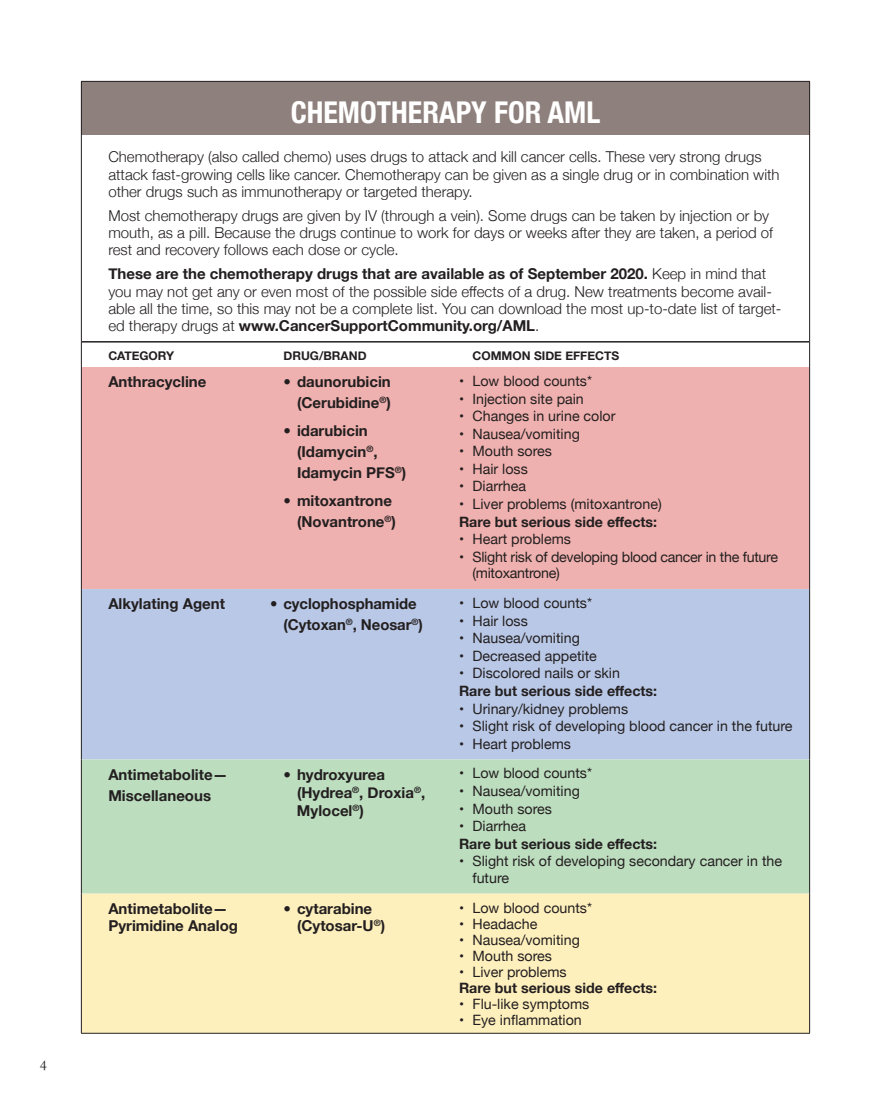
<style>
.page{position:relative;width:891px;height:1107px;background:#fff}
.page>*{position:absolute;margin:0;border:0;box-sizing:border-box;transform-origin:0 0}
.t1{font:700 condensed 30px "Helvetica Neue";color:#fff}
.t2{font:300 15px/17.2px "Helvetica Neue";color:#231f20}
.t3{font:700 15px/21px "Helvetica Neue";color:#231f20}
.t4{font:15px "Garamond";color:#231f20}
.t5{font:14.25px/16.5px "Helvetica Neue";color:#231f20}
.t6{font:700 14.25px "Helvetica Neue";color:#231f20}
.t7{font:14.25px/16.5px "Helvetica Neue";letter-spacing:-.02em;color:#231f20}
.t8{font:700 12px "Helvetica Neue";color:#231f20}
.s1{font-weight:700}
</style>
<div class="page">
<div style="left:81px;top:81px;width:729px;height:54px;background:#8e807c"></div>
<div style="left:82px;top:367px;width:727px;height:222px;background:#efb1af"></div>
<div style="left:82px;top:589px;width:727px;height:170px;background:#b9c8e6"></div>
<div style="left:82px;top:759px;width:727px;height:135px;background:#bdddbf"></div>
<div style="left:82px;top:894px;width:727px;height:139px;background:#fef0bd"></div>
<hr style="left:82px;top:341px;width:188px;height:2px;background:#231f20">
<hr style="left:270px;top:341px;width:189px;height:2px;background:#231f20">
<hr style="left:459px;top:341px;width:350px;height:2px;background:#231f20">
<hr style="left:81px;top:81px;width:189px;height:1px;background:#231f20">
<hr style="left:81px;top:82px;width:1px;height:53px;background:#231f20">
<hr style="left:270px;top:81px;width:189px;height:1px;background:#231f20">
<hr style="left:459px;top:81px;width:351px;height:1px;background:#231f20">
<hr style="left:809px;top:82px;width:1px;height:53px;background:#231f20">
<hr style="left:81px;top:135px;width:1px;height:207px;background:#231f20">
<hr style="left:809px;top:135px;width:1px;height:207px;background:#231f20">
<svg style="left:81px;top:342px;width:1px;height:25px"></svg>
<svg style="left:809px;top:342px;width:1px;height:25px"></svg>
<hr style="left:81px;top:367px;width:1px;height:222px;background:#231f20">
<hr style="left:809px;top:367px;width:1px;height:222px;background:#231f20">
<hr style="left:81px;top:589px;width:1px;height:170px;background:#231f20">
<hr style="left:809px;top:589px;width:1px;height:170px;background:#231f20">
<hr style="left:81px;top:759px;width:1px;height:135px;background:#231f20">
<hr style="left:809px;top:759px;width:1px;height:135px;background:#231f20">
<hr style="left:81px;top:894px;width:1px;height:139px;background:#231f20">
<hr style="left:809px;top:894px;width:1px;height:139px;background:#231f20">
<hr style="left:81px;top:1033px;width:189px;height:1px;background:#231f20">
<hr style="left:270px;top:1033px;width:189px;height:1px;background:#231f20">
<hr style="left:459px;top:1033px;width:351px;height:1px;background:#231f20">
<svg style="left:285px;top:379px;width:5px;height:5px"></svg>
<svg style="left:285px;top:428px;width:5px;height:5px"></svg>
<svg style="left:285px;top:498px;width:5px;height:5px"></svg>
<svg style="left:271px;top:601px;width:5px;height:5px"></svg>
<svg style="left:285px;top:771px;width:5px;height:6px"></svg>
<svg style="left:285px;top:906px;width:5px;height:5px"></svg>
<p class="t4" style="left:40px;top:1056px;width:9px">4</p>
<h1 class="t1" style="left:291px;top:87px;width:311px">CHEMOTHERAPY FOR AML</h1>
<p class="t2" style="left:108px;top:147px;width:673px">Chemotherapy (also called chemo) uses drugs to attack and kill cancer cells. These very strong drugs attack fast-growing cells like cancer. Chemotherapy can be given as a single drug or in combination with other drugs such as immunotherapy or targeted therapy.</p>
<p class="t2" style="left:108px;top:206px;width:666px">Most chemotherapy drugs are given by IV (through a vein). Some drugs can be taken by injection or by mouth, as a pill. Because the drugs continue to work for days or weeks after they are taken, a period of rest and recovery follows each dose or cycle.</p>
<p class="t2" style="left:108px;top:264px;width:675px"><span class="s1">These are the chemotherapy drugs that are available as of September 2020.</span> Keep in mind that you may not get any or even most of the possible side effects of a drug. New treatments become avail&shy;able all the time, so this may not be a complete list. You can download the most up-to-date list of target&shy;ed therapy drugs at <span class="s1">www.CancerSupportCommunity.org/AML</span>.</p>
<p class="t8" style="left:108px;top:347px;width:67px">CATEGORY</p>
<p class="t8" style="left:284px;top:347px;width:85px">DRUG/BRAND</p>
<p class="t8" style="left:473px;top:347px;width:148px">COMMON SIDE EFFECTS</p>
<p class="t3" style="left:108px;top:372px;width:100px">Anthracycline</p>
<p class="t3" style="left:297px;top:372px;width:95px">daunorubicin (Cerubidine<sup>®</sup>)</p>
<p class="t3" style="left:297px;top:421px;width:111px">idarubicin (Idamycin<sup>®</sup>,<br>Idamycin PFS<sup>®</sup>)</p>
<p class="t3" style="left:297px;top:491px;width:100px">mitoxantrone (Novantrone<sup>®</sup>)</p>
<p class="t5" style="left:459px;top:373px;width:135px">• Low blood counts*</p>
<p class="t5" style="left:459px;top:391px;width:126px">• Injection site pain</p>
<p class="t5" style="left:459px;top:409px;width:158px">• Changes in urine color</p>
<p class="t5" style="left:459px;top:426px;width:122px">• Nausea/vomiting</p>
<p class="t5" style="left:459px;top:444px;width:94px">• Mouth sores</p>
<p class="t5" style="left:459px;top:461px;width:70px">• Hair loss</p>
<p class="t5" style="left:459px;top:479px;width:69px">• Diarrhea</p>
<p class="t5" style="left:459px;top:497px;width:204px">• Liver problems (mitoxantrone)</p>
<p class="t6" style="left:459px;top:510px;width:200px">Rare but serious side effects:</p>
<p class="t5" style="left:459px;top:532px;width:113px">• Heart problems</p>
<p class="t7" style="left:472px;top:549px;width:307px;text-indent:-13px">• Slight risk of developing blood cancer in the future (mitoxantrone)</p>
<p class="t3" style="left:108px;top:594px;width:118px">Alkylating Agent</p>
<p class="t3" style="left:283px;top:594px;width:141px">cyclophosphamide (Cytoxan<sup>®</sup>, Neosar<sup>®</sup>)</p>
<p class="t5" style="left:459px;top:596px;width:135px">• Low blood counts*</p>
<p class="t5" style="left:459px;top:613px;width:70px">• Hair loss</p>
<p class="t5" style="left:459px;top:631px;width:122px">• Nausea/vomiting</p>
<p class="t5" style="left:459px;top:648px;width:139px">• Decreased appetite</p>
<p class="t5" style="left:459px;top:666px;width:163px">• Discolored nails or skin</p>
<p class="t6" style="left:459px;top:680px;width:200px">Rare but serious side effects:</p>
<p class="t5" style="left:459px;top:701px;width:171px">• Urinary/kidney problems</p>
<p class="t5" style="left:459px;top:719px;width:335px">• Slight risk of developing blood cancer in the future</p>
<p class="t5" style="left:459px;top:736px;width:113px">• Heart problems</p>
<p class="t3" style="left:108px;top:764px;width:121px">Antimetabolite—<br>Miscellaneous</p>
<p class="t3" style="left:297px;top:766px;width:130px;line-height:18px">hydroxyurea (Hydrea<sup>®</sup>, Droxia<sup>®</sup>,<br>Mylocel<sup>®</sup>)</p>
<p class="t5" style="left:459px;top:766px;width:135px">• Low blood counts*</p>
<p class="t5" style="left:459px;top:784px;width:122px">• Nausea/vomiting</p>
<p class="t5" style="left:459px;top:801px;width:94px">• Mouth sores</p>
<p class="t5" style="left:459px;top:819px;width:69px">• Diarrhea</p>
<p class="t6" style="left:459px;top:833px;width:200px">Rare but serious side effects:</p>
<p class="t5" style="left:472px;top:854px;width:311px;text-indent:-13px">• Slight risk of developing secondary cancer in the future</p>
<p class="t3" style="left:108px;top:900px;width:131px;line-height:17px">Antimetabolite—<br>Pyrimidine Analog</p>
<p class="t3" style="left:297px;top:900px;width:90px;line-height:17px">cytarabine (Cytosar-U<sup>®</sup>)</p>
<p class="t5" style="left:459px;top:900px;width:135px">• Low blood counts*</p>
<p class="t5" style="left:459px;top:916px;width:80px">• Headache</p>
<p class="t5" style="left:459px;top:932px;width:122px">• Nausea/vomiting</p>
<p class="t5" style="left:459px;top:948px;width:94px">• Mouth sores</p>
<p class="t5" style="left:459px;top:964px;width:109px">• Liver problems</p>
<p class="t6" style="left:459px;top:977px;width:200px">Rare but serious side effects:</p>
<p class="t5" style="left:459px;top:997px;width:132px">• Flu-like symptoms</p>
<p class="t5" style="left:459px;top:1013px;width:124px">• Eye inflammation</p>
</div>
